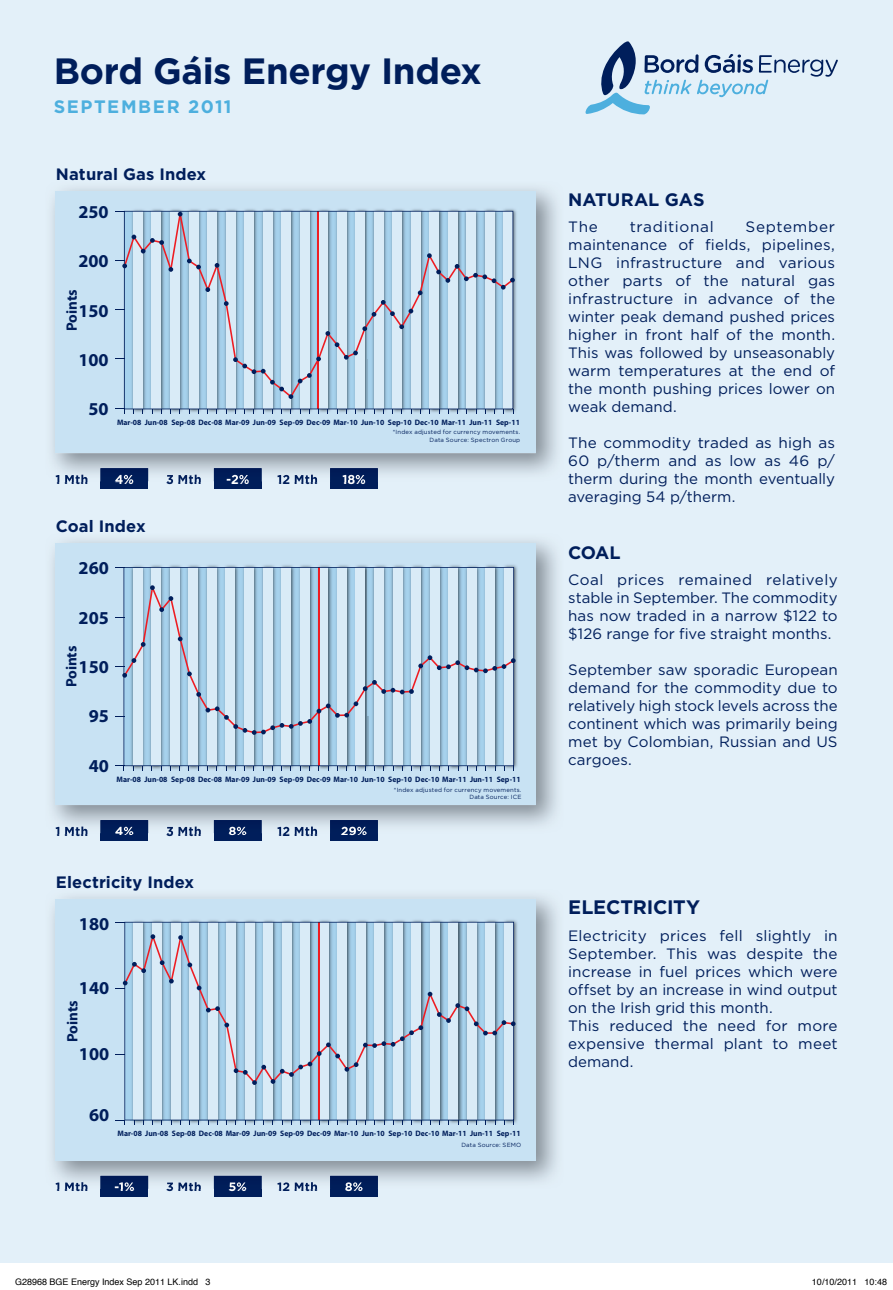
<style>
.page{position:relative;width:893px;height:1290px;background:#fff}
.page>*{position:absolute;margin:0;border:0;box-sizing:border-box;transform-origin:0 0}
.t1{font:700 36.6px "Gotham";letter-spacing:-.01em;color:#001e5b}
.t2{font:700 19.5px "Gotham";letter-spacing:-.01em;color:#001e5b}
.t3{font:700 18.15px "Myriad Pro";color:#001e5b}
.t4{font:700 18px "Gotham";color:#001e5b}
.t5{font:700 18px "Gotham";letter-spacing:.09em;color:#4dafde}
.t6{font:700 16.5px "Gotham";letter-spacing:.01em;color:#001e5b}
.t7{font:700 15.15px "Myriad Pro";color:#001e5b}
.t8{font:15px/18px "Gotham";letter-spacing:.005em;color:#001e5b;text-align:justify}
.t9{font:700 15px "Myriad Pro";color:#001e5b}
.t10{font:15px "Gotham";letter-spacing:.04em;color:#001e5b}
.t11{font:700 12.3px "Gotham";letter-spacing:.025em;color:#001e5b}
.t12{font:700 12.3px "Gotham";color:#fff}
.t13{font:9px "Helvetica";color:#000}
.t14{font:700 7.95px "Myriad Pro";color:#001e5b}
.t15{font:700 7.8px "Myriad Pro";color:#001e5b}
.t16{font:6px/7.5px "Gotham";letter-spacing:.025em;color:#001e5b;text-align:right}
</style>
<div class="page">
<div style="left:0;top:0;width:893px;height:1263px;background:#e3f0f9"></div>
<svg style="left:585px;top:41px;width:253px;height:73px"></svg>
<div style="left:101px;top:468px;width:47px;height:21px;background:#001e5b"></div>
<div style="left:214px;top:468px;width:48px;height:21px;background:#001e5b"></div>
<div style="left:330px;top:468px;width:48px;height:21px;background:#001e5b"></div>
<div style="left:101px;top:820px;width:47px;height:21px;background:#001e5b"></div>
<div style="left:214px;top:820px;width:48px;height:21px;background:#001e5b"></div>
<div style="left:330px;top:820px;width:48px;height:21px;background:#001e5b"></div>
<div style="left:101px;top:1176px;width:47px;height:20px;background:#001e5b"></div>
<div style="left:214px;top:1176px;width:48px;height:20px;background:#001e5b"></div>
<div style="left:330px;top:1176px;width:48px;height:20px;background:#001e5b"></div>
<img style="left:52px;top:188px;width:505px;height:293px">
<img style="left:56px;top:475px;width:31px;height:6px">
<img style="left:101px;top:468px;width:47px;height:13px">
<img style="left:115px;top:475px;width:18px;height:6px">
<img style="left:167px;top:475px;width:34px;height:6px">
<img style="left:214px;top:468px;width:48px;height:13px">
<img style="left:227px;top:475px;width:22px;height:6px">
<img style="left:277px;top:475px;width:40px;height:6px">
<img style="left:330px;top:468px;width:48px;height:13px">
<img style="left:343px;top:475px;width:22px;height:6px">
<div style="left:55px;top:191px;width:481px;height:262px;background:#c8e2f3"></div>
<img style="left:130px;top:209px;width:333px;height:2px">
<img style="left:130px;top:409px;width:333px;height:5px">
<img style="left:463px;top:209px;width:54px;height:204px">
<svg style="left:124px;top:211px;width:389px;height:198px;background:#bcd7e9"></svg>
<svg style="left:115px;top:408px;width:10px;height:6px"></svg>
<svg style="left:115px;top:211px;width:352px;height:188px;background:#b9d1e4"></svg>
<svg style="left:464px;top:273px;width:51px;height:17px"></svg>
<img style="left:52px;top:540px;width:505px;height:293px">
<img style="left:56px;top:826px;width:31px;height:7px">
<img style="left:101px;top:820px;width:47px;height:13px">
<img style="left:115px;top:827px;width:18px;height:6px">
<img style="left:167px;top:826px;width:34px;height:7px">
<img style="left:214px;top:820px;width:48px;height:13px">
<img style="left:229px;top:827px;width:17px;height:6px">
<img style="left:277px;top:826px;width:40px;height:7px">
<img style="left:330px;top:820px;width:48px;height:13px">
<img style="left:341px;top:827px;width:26px;height:6px">
<div style="left:55px;top:543px;width:481px;height:262px;background:#c8e2f3"></div>
<img style="left:132px;top:565px;width:329px;height:2px">
<img style="left:129px;top:766px;width:334px;height:5px">
<img style="left:463px;top:565px;width:55px;height:206px">
<svg style="left:123px;top:567px;width:391px;height:199px;background:#b7d0e3"></svg>
<svg style="left:115px;top:765px;width:10px;height:6px"></svg>
<svg style="left:115px;top:585px;width:195px;height:150px;background:#b9d2e4"></svg>
<svg style="left:307px;top:655px;width:181px;height:69px;background:#b5cadd"></svg>
<svg style="left:485px;top:658px;width:31px;height:13px"></svg>
<img style="left:52px;top:896px;width:505px;height:293px">
<img style="left:56px;top:1182px;width:31px;height:7px">
<img style="left:101px;top:1176px;width:47px;height:13px">
<img style="left:115px;top:1182px;width:19px;height:7px">
<img style="left:167px;top:1182px;width:34px;height:7px">
<img style="left:214px;top:1176px;width:48px;height:13px">
<img style="left:229px;top:1182px;width:17px;height:7px">
<img style="left:277px;top:1182px;width:40px;height:7px">
<img style="left:330px;top:1176px;width:48px;height:13px">
<img style="left:345px;top:1182px;width:18px;height:7px">
<div style="left:55px;top:899px;width:481px;height:262px;background:#c8e2f3"></div>
<img style="left:130px;top:920px;width:334px;height:2px">
<img style="left:130px;top:1120px;width:334px;height:5px">
<img style="left:464px;top:920px;width:54px;height:205px">
<svg style="left:115px;top:1120px;width:10px;height:5px"></svg>
<svg style="left:124px;top:922px;width:390px;height:198px;background:#b7d2e4"></svg>
<svg style="left:115px;top:934px;width:371px;height:151px;background:#b8cfe1"></svg>
<svg style="left:483px;top:1020px;width:33px;height:15px"></svg>
<h1 class="t1" style="left:54px;top:49px;width:430px">Bord Gáis Energy Index</h1>
<p class="t5" style="left:54px;top:96px;width:179px">SEPTEMBER 2011</p>
<p class="t6" style="left:56px;top:165px;width:152px">Natural Gas Index</p>
<p class="t3" style="left:78px;top:200px;width:32px">250</p>
<p class="t3" style="left:78px;top:249px;width:32px">200</p>
<p class="t9" style="left:62px;top:331px;width:43px;rotate:-90deg">Points</p>
<p class="t3" style="left:78px;top:299px;width:32px">150</p>
<p class="t3" style="left:78px;top:348px;width:32px">100</p>
<p class="t3" style="left:89px;top:397px;width:22px">50</p>
<p class="t15" style="left:117px;top:417px;width:404px">Mar-08 Jun-08 Sep-08 Dec-08 Mar-09 Jun-09 Sep-09 Dec-09 Mar-10 Jun-10 Sep-10 Dec-10 Mar-11 Jun-11 Sep-11</p>
<p class="t16" style="left:393px;top:428px;width:129px">*Index adjusted for currency movements.<br>Data Source: Spectron Group</p>
<p class="t11" style="left:55px;top:472px;width:34px">1 Mth</p>
<p class="t12" style="left:115px;top:472px;width:21px">4%</p>
<p class="t11" style="left:166px;top:472px;width:37px">3 Mth</p>
<p class="t12" style="left:226px;top:472px;width:25px">-2%</p>
<p class="t11" style="left:277px;top:472px;width:42px">12 Mth</p>
<p class="t12" style="left:342px;top:472px;width:25px">18%</p>
<p class="t6" style="left:56px;top:516px;width:91px">Coal Index</p>
<p class="t3" style="left:79px;top:556px;width:32px">260</p>
<p class="t3" style="left:79px;top:606px;width:32px">205</p>
<p class="t7" style="left:61px;top:687px;width:44px;rotate:-90deg">Points</p>
<p class="t3" style="left:79px;top:655px;width:32px">150</p>
<p class="t3" style="left:89px;top:704px;width:22px">95</p>
<p class="t3" style="left:89px;top:754px;width:22px">40</p>
<p class="t14" style="left:117px;top:774px;width:406px">Mar-08 Jun-08 Sep-08 Dec-08 Mar-09 Jun-09 Sep-09 Dec-09 Mar-10 Jun-10 Sep-10 Dec-10 Mar-11 Jun-11 Sep-11</p>
<p class="t16" style="left:394px;top:785px;width:129px">*Index adjusted for currency movements.<br>Data Source: ICE</p>
<p class="t11" style="left:55px;top:824px;width:34px">1 Mth</p>
<p class="t12" style="left:115px;top:824px;width:21px">4%</p>
<p class="t11" style="left:166px;top:824px;width:37px">3 Mth</p>
<p class="t12" style="left:229px;top:824px;width:20px">8%</p>
<p class="t11" style="left:277px;top:824px;width:42px">12 Mth</p>
<p class="t12" style="left:341px;top:824px;width:28px">29%</p>
<p class="t6" style="left:56px;top:872px;width:140px">Electricity Index</p>
<p class="t3" style="left:79px;top:912px;width:32px">180</p>
<p class="t3" style="left:79px;top:976px;width:32px">140</p>
<p class="t9" style="left:63px;top:1042px;width:43px;rotate:-90deg">Points</p>
<p class="t3" style="left:79px;top:1042px;width:32px">100</p>
<p class="t3" style="left:89px;top:1103px;width:22px">60</p>
<p class="t14" style="left:117px;top:1128px;width:405px">Mar-08 Jun-08 Sep-08 Dec-08 Mar-09 Jun-09 Sep-09 Dec-09 Mar-10 Jun-10 Sep-10 Dec-10 Mar-11 Jun-11 Sep-11</p>
<p class="t16" style="left:461px;top:1140px;width:61px">Data Source: SEMO</p>
<p class="t11" style="left:55px;top:1179px;width:34px">1 Mth</p>
<p class="t12" style="left:114px;top:1179px;width:22px">-1%</p>
<p class="t11" style="left:166px;top:1179px;width:37px">3 Mth</p>
<p class="t12" style="left:229px;top:1179px;width:20px">5%</p>
<p class="t11" style="left:277px;top:1179px;width:42px">12 Mth</p>
<p class="t12" style="left:345px;top:1179px;width:20px">8%</p>
<p class="t4" style="left:568px;top:188px;width:138px">NATURAL GAS</p>
<p class="t8" style="left:568px;top:218px;width:31px">The</p>
<p class="t10" style="left:630px;top:217px;width:85px">traditional</p>
<p class="t8" style="left:568px;top:218px;width:268px;text-indent:177px">September maintenance of fields, pipelines, LNG infrastructure and various other parts of the natural gas infrastructure in advance of the winter peak demand pushed prices higher in front half of the month.<br>This was followed by unseasonably warm temperatures at the end of the month pushing prices lower on weak demand.</p>
<p class="t8" style="left:568px;top:434px;width:268px">The commodity traded as high as 60 p/therm and as low as 46 p/ therm during the month eventually averaging 54 p/therm.</p>
<p class="t4" style="left:568px;top:541px;width:54px">COAL</p>
<p class="t8" style="left:568px;top:571px;width:271px">Coal prices remained relatively stable in September. The commodity has now traded in a narrow $122 to $126 range for five straight months.</p>
<p class="t8" style="left:568px;top:661px;width:271px">September saw sporadic European demand for the commodity due to relatively high stock levels across the continent which was primarily being met by Colombian, Russian and US cargoes.</p>
<h2 class="t2" style="left:568px;top:896px;width:133px">ELECTRICITY</h2>
<p class="t8" style="left:568px;top:926px;width:271px;text-align:left">Electricity prices fell slightly in<br>September. This was despite the increase in fuel prices which were offset by an increase in wind output on the Irish grid this month.<br>This reduced the need for more expensive thermal plant to meet demand.</p>
<p class="t13" style="left:15px;top:1275px;width:197px">G28968 BGE Energy Index Sep 2011 LK.indd 3</p>
<p class="t13" style="left:812px;top:1275px;width:77px">10/10/2011 10:48</p>
</div>
